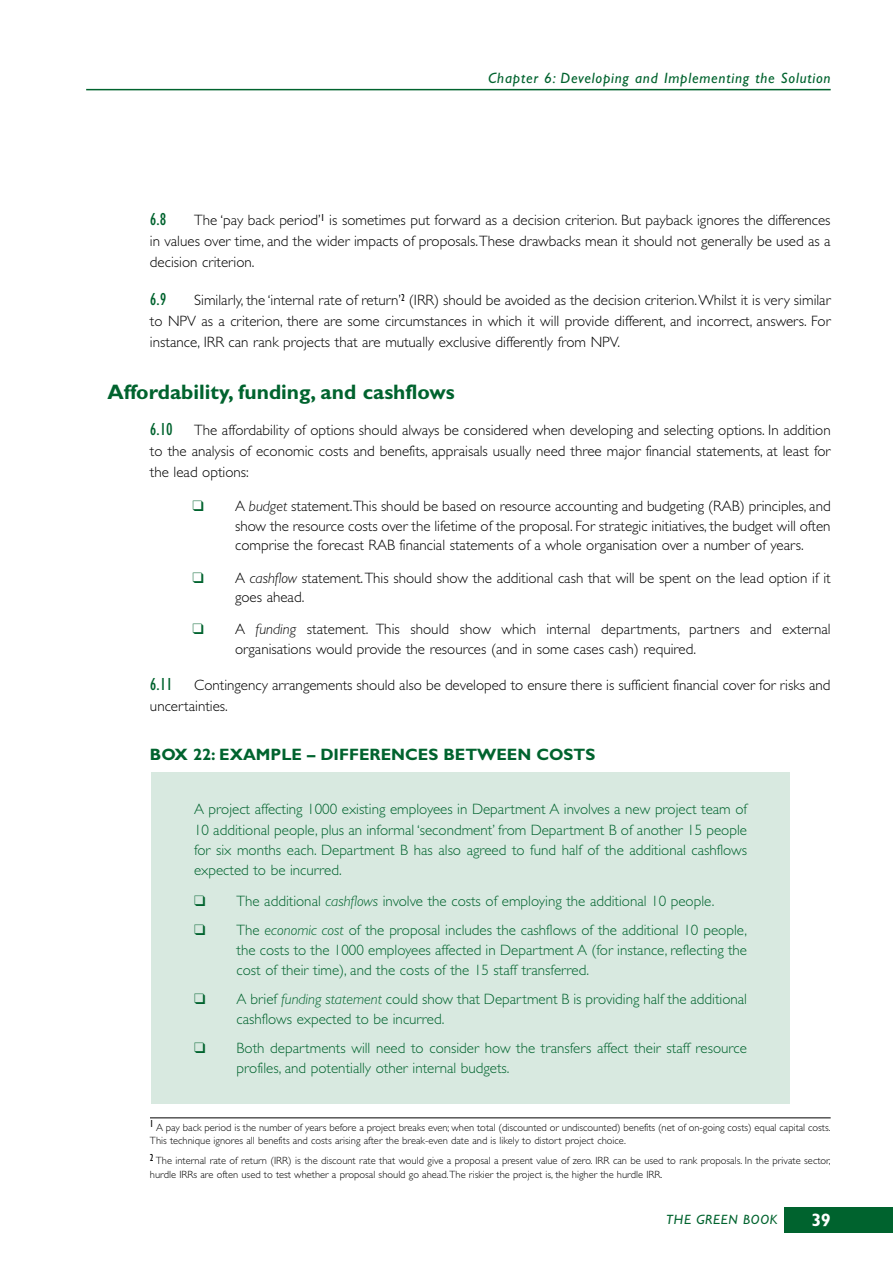
<style>
.page{position:relative;width:893px;height:1263px;background:#fff}
.page>*{position:absolute;margin:0;border:0;box-sizing:border-box;transform-origin:0 0}
.t1{font:700 21px "Gill Sans";color:#00632e}
.t2{font:condensed 18px "Gill Sans";color:#00632e}
.t3{font:700 condensed 18px "Gill Sans";color:#fff}
.t4{font:700 16.5px "Gill Sans";color:#00632e}
.t5{font:300 15px/21px "Gill Sans";color:#000;text-align:justify}
.t6{font:300 15px/20.2px "Gill Sans";color:#00632e;text-align:justify}
.t7{font:italic 15px "Gill Sans";letter-spacing:.05em;color:#00632e}
.t8{font:italic 13.5px "Gill Sans";letter-spacing:.05em;color:#00632e}
.t9{font:300 10.5px/13.5px "Gill Sans";color:#000}
.s1{font-weight:400;font-stretch:condensed;font-size:18px;color:#00632e}
.s2{color:#00632e}
.s3{font-style:italic}
</style>
<div class="page">
<div style="left:151px;top:772px;width:638px;height:331px;background:#d8e9e0"></div>
<hr style="left:86px;top:89px;width:744px;height:1px;background:#00632e">
<div style="left:783px;top:1208px;width:109px;height:25px;background:#00632e"></div>
<hr style="left:150px;top:1118px;width:680px;height:1px;background:#000">
<p class="t7" style="left:488px;top:72px;width:344px">Chapter 6: Developing and Implementing the Solution</p>
<p class="t2" style="left:150px;top:213px;width:18px">6.8</p>
<p class="t5" style="left:150px;top:211px;width:682px;text-indent:44px">The ‘pay back period’<sup>1</sup> is sometimes put forward as a decision criterion. But payback ignores the differences in values over time, and the wider impacts of proposals.These drawbacks mean it should not generally be used as a decision criterion.</p>
<p class="t2" style="left:150px;top:293px;width:18px">6.9</p>
<p class="t5" style="left:150px;top:291px;width:682px;text-indent:44px">Similarly, the ‘internal rate of return’<sup>2</sup> (IRR) should be avoided as the decision criterion.Whilst it is very similar to NPV as a criterion, there are some circumstances in which it will provide different, and incorrect, answers. For instance, IRR can rank projects that are mutually exclusive differently from NPV.</p>
<h1 class="t1" style="left:107px;top:385px;width:349px">Affordability, funding, and cashflows</h1>
<p class="t5" style="left:150px;top:421px;width:682px"><span class="s1">6.10</span> The affordability of options should always be considered when developing and selecting options. In addition to the analysis of economic costs and benefits, appraisals usually need three major financial statements, at least for the lead options:</p>
<p class="t5" style="left:235px;top:498px;width:597px;line-height:19.5px;text-indent:-43px"><span class="s2">❑</span> A <span class="s3">budget</span> statement.This should be based on resource accounting and budgeting (RAB) principles, and show the resource costs over the lifetime of the proposal. For strategic initiatives, the budget will often comprise the forecast RAB financial statements of a whole organisation over a number of years.</p>
<p class="t5" style="left:235px;top:570px;width:597px;line-height:19.5px;text-indent:-43px"><span class="s2">❑</span> A <span class="s3">cashflow</span> statement.This should show the additional cash that will be spent on the lead option if it goes ahead.</p>
<p class="t5" style="left:235px;top:621px;width:597px;line-height:19.5px;text-indent:-43px"><span class="s2">❑</span> A <span class="s3">funding</span> statement. This should show which internal departments, partners and external organisations would provide the resources (and in some cases cash) required.</p>
<p class="t5" style="left:150px;top:676px;width:682px"><span class="s1">6.11</span> Contingency arrangements should also be developed to ensure there is sufficient financial cover for risks and uncertainties.</p>
<p class="t4" style="left:150px;top:748px;width:447px">BOX 22: EXAMPLE – DIFFERENCES BETWEEN COSTS</p>
<p class="t6" style="left:194px;top:801px;width:554px">A project affecting 1000 existing employees in Department A involves a new project team of 10 additional people, plus an informal ‘secondment’ from Department B of another 15 people for six months each. Department B has also agreed to fund half of the additional cashflows expected to be incurred.</p>
<p class="t6" style="left:194px;top:892px;width:522px">❑ The additional <span class="s3">cashflows</span> involve the costs of employing the additional 10 people.</p>
<p class="t6" style="left:236px;top:921px;width:512px;text-indent:-43px">❑ The <span class="s3">economic cost</span> of the proposal includes the cashflows of the additional 10 people, the costs to the 1000 employees affected in Department A (for instance, reflecting the cost of their time), and the costs of the 15 staff transferred.</p>
<p class="t6" style="left:236px;top:990px;width:512px;text-indent:-43px">❑ A brief <span class="s3">funding statement</span> could show that Department B is providing half the additional cashflows expected to be incurred.</p>
<p class="t6" style="left:236px;top:1039px;width:512px;text-indent:-43px">❑ Both departments will need to consider how the transfers affect their staff resource profiles, and potentially other internal budgets.</p>
<p class="t9" style="left:150px;top:1122px;width:682px"><sup>1</sup> A pay back period is the number of years before a project breaks even; when total (discounted or undiscounted) benefits (net of on-going costs) equal capital costs.<br>This technique ignores all benefits and costs arising after the break-even date and is likely to distort project choice.</p>
<p class="t9" style="left:150px;top:1155px;width:682px"><sup>2</sup> The internal rate of return (IRR) is the discount rate that would give a proposal a present value of zero. IRR can be used to rank proposals. In the private sector, hurdle IRRs are often used to test whether a proposal should go ahead.The riskier the project is, the higher the hurdle IRR.</p>
<p class="t8" style="left:666px;top:1214px;width:113px">THE GREEN BOOK</p>
<p class="t3" style="left:811px;top:1213px;width:20px">39</p>
</div>
